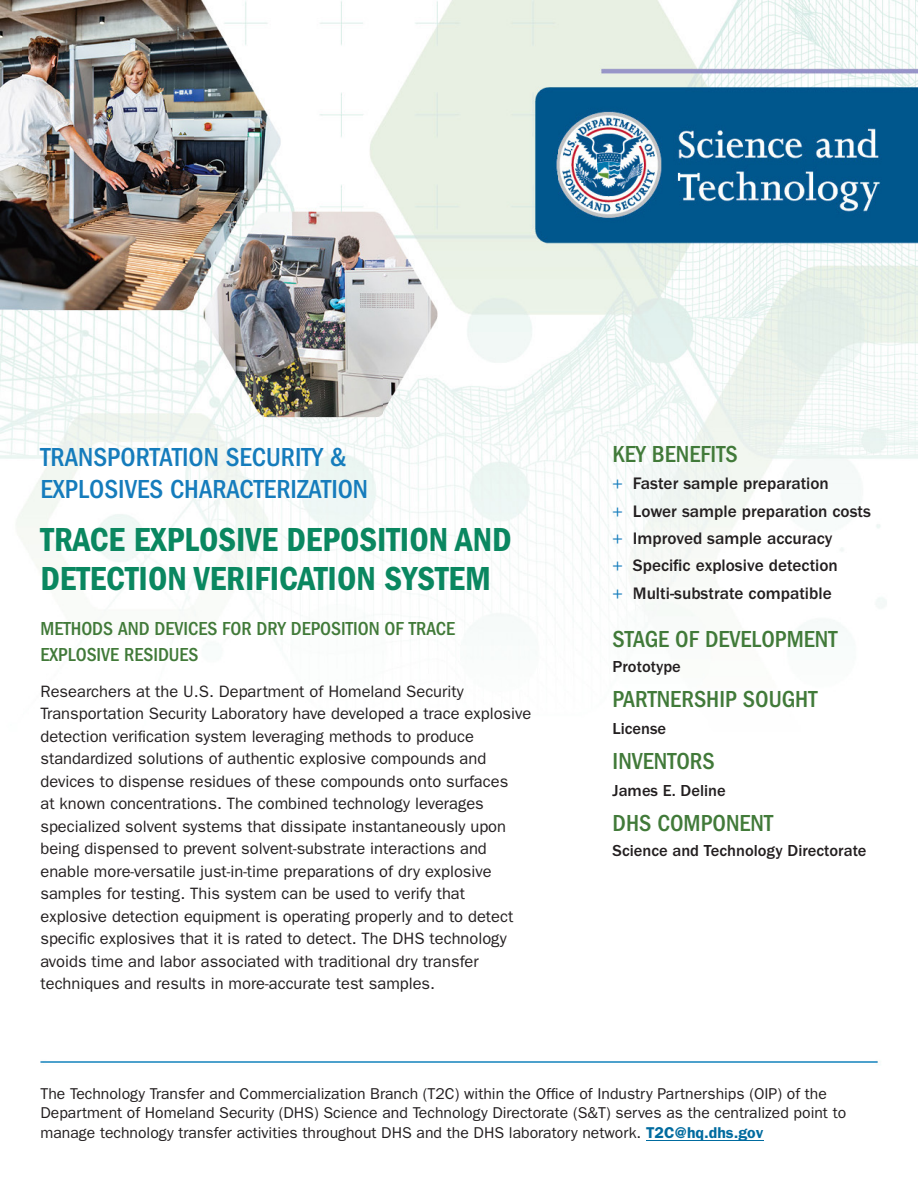
<style>
.page{position:relative;width:918px;height:1188px;background:#fff}
.page>*{position:absolute;margin:0;border:0;box-sizing:border-box;transform-origin:0 0}
.t1{font:34.5px/39px "ITC Franklin Gothic Std Dm Cd";color:#0a8760}
.t2{font:500 condensed 27px/32.4px "ITC Franklin Gothic Std";color:#157cbc}
.t3{font:500 condensed 24px "ITC Franklin Gothic Std";color:#417a39}
.t4{font:500 condensed 19.5px/25.5px "ITC Franklin Gothic Std";color:#417a39}
.t5{font:500 17.25px/27.5px "ITC Franklin Gothic Std";color:#231f20}
.t6{font:16.5px/22.5px "ITC Franklin Gothic Std";color:#231f20}
.t7{font:500 16.5px "ITC Franklin Gothic Std";color:#231f20}
.t8{font:15.75px/19.4px "ITC Franklin Gothic Std";color:#231f20}
.s1{font-weight:400;color:#157cbc}
.s2{font-weight:600;color:#006b9f}
</style>
<div class="page">
<img style="left:0;top:0;width:918px;height:1141px">
<img style="left:23px;top:15px;width:171px;height:295px">
<img style="left:262px;top:222px;width:120px;height:195px">
<hr style="left:646px;top:1140px;width:117px;height:1px;background:#006b9f">
<img style="left:559px;top:102px;width:327px;height:133px">
<h2 class="t2" style="left:40px;top:441px;width:329px">TRANSPORTATION SECURITY &amp;<br>EXPLOSIVES CHARACTERIZATION</h2>
<h1 class="t1" style="left:40px;top:520px;width:473px">TRACE EXPLOSIVE DEPOSITION AND<br>DETECTION VERIFICATION SYSTEM</h1>
<p class="t4" style="left:40px;top:616px;width:416px">METHODS AND DEVICES FOR DRY DEPOSITION OF TRACE<br>EXPLOSIVE RESIDUES</p>
<p class="t6" style="left:40px;top:680px;width:492px">Researchers at the U.S. Department of Homeland Security Transportation Security Laboratory have developed a trace explosive detection verification system leveraging methods to produce standardized solutions of authentic explosive compounds and devices to dispense residues of these compounds onto surfaces<br>at known concentrations. The combined technology leverages specialized solvent systems that dissipate instantaneously upon being dispensed to prevent solvent-substrate interactions and enable more-versatile just-in-time preparations of dry explosive samples for testing. This system can be used to verify that explosive detection equipment is operating properly and to detect specific explosives that it is rated to detect. The DHS technology avoids time and labor associated with traditional dry transfer techniques and results in more-accurate test samples.</p>
<h3 class="t3" style="left:613px;top:440px;width:126px">KEY BENEFITS</h3>
<p class="t5" style="left:613px;top:470px;width:260px"><span class="s1">+</span> Faster sample preparation<br><span class="s1">+</span> Lower sample preparation costs <span class="s1">+</span> Improved sample accuracy<br><span class="s1">+</span> Specific explosive detection<br><span class="s1">+</span> Multi-substrate compatible</p>
<h3 class="t3" style="left:613px;top:625px;width:226px">STAGE OF DEVELOPMENT</h3>
<p class="t7" style="left:613px;top:657px;width:70px">Prototype</p>
<h3 class="t3" style="left:613px;top:686px;width:206px">PARTNERSHIP SOUGHT</h3>
<p class="t7" style="left:613px;top:719px;width:55px">License</p>
<h3 class="t3" style="left:613px;top:748px;width:104px">INVENTORS</h3>
<p class="t7" style="left:613px;top:781px;width:115px">James E. Deline</p>
<h3 class="t3" style="left:613px;top:810px;width:162px">DHS COMPONENT</h3>
<p class="t7" style="left:613px;top:841px;width:255px">Science and Technology Directorate</p>
<p class="t8" style="left:40px;top:1084px;width:807px">The Technology Transfer and Commercialization Branch (T2C) within the Office of Industry Partnerships (OIP) of the<br>Department of Homeland Security (DHS) Science and Technology Directorate (S&amp;T) serves as the centralized point to manage technology transfer activities throughout DHS and the DHS laboratory network. <span class="s2">T2C@hq.dhs.gov</span></p>
</div>
